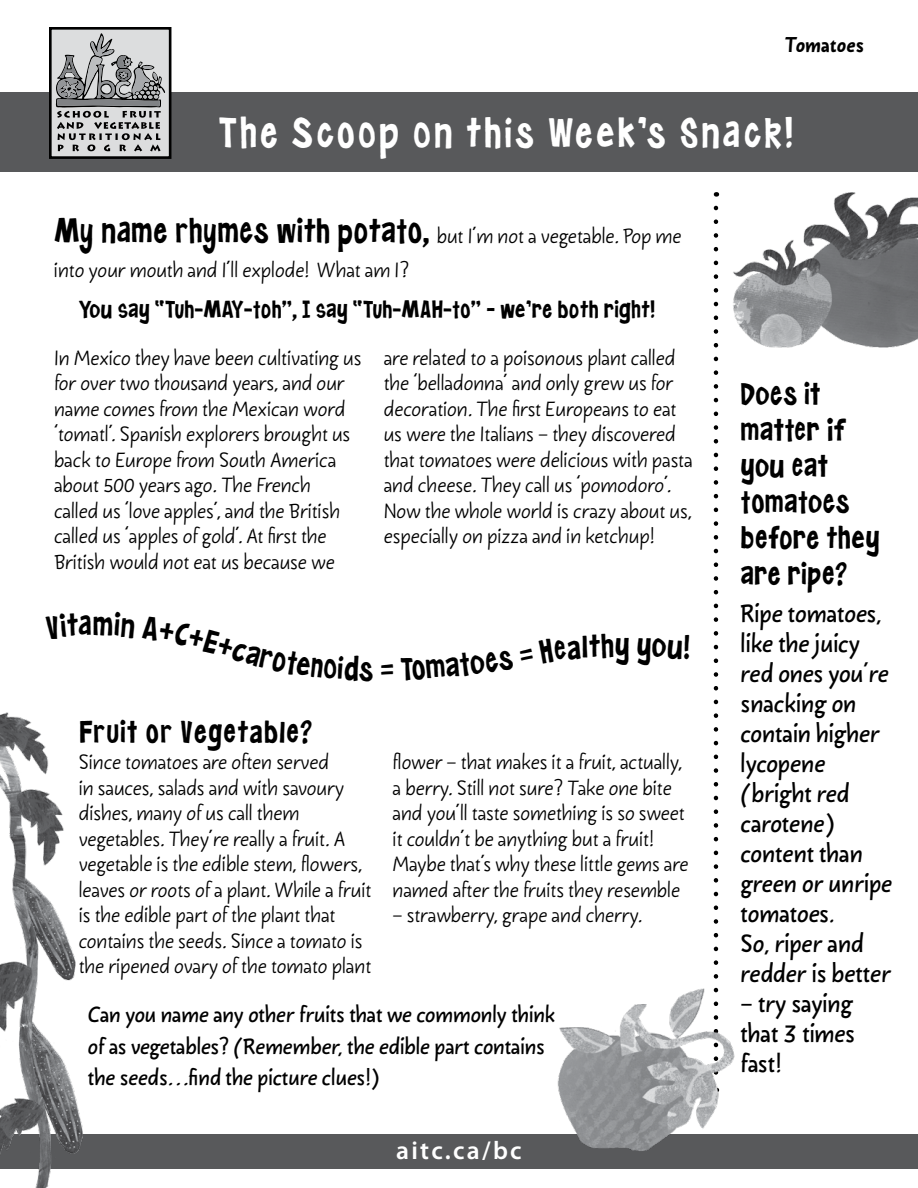
<style>
.page{position:relative;width:918px;height:1188px;background:#fff}
.page>*{position:absolute;margin:0;border:0;box-sizing:border-box;transform-origin:0 0}
.t1{font:45px "Muttonbird Fill";letter-spacing:.05em;color:#fff}
.t2{font:34.5px "Muttonbird Fill";color:#000}
.t3{font:33px/36px "Muttonbird Fill";color:#000}
.t4{font:33px "Muttonbird Fill";letter-spacing:.02em;color:#000}
.t5{font:25.5px/30px "Dereza";color:#000}
.t6{font:25.5px "Muttonbird Fill";color:#000}
.t7{font:600 25.5px "Myriad Pro";letter-spacing:.09em;color:#fff}
.t8{font:22.5px/31.5px "Dereza";color:#000}
.t9{font:300 21px/25.5px "Dereza";color:#000}
.t10{font:600 21px "Dereza";color:#000}
.s1{font-family:"Muttonbird Fill";font-weight:400;font-size:36px}
</style>
<div class="page">
<div style="left:0;top:93px;width:918px;height:79px;background:#58595b"></div>
<div style="left:0;top:1134px;width:195px;height:34px;background:#58595b"></div>
<div style="left:195px;top:1134px;width:181px;height:34px;background:#58595b"></div>
<div style="left:376px;top:1134px;width:181px;height:34px;background:#58595b"></div>
<div style="left:557px;top:1134px;width:180px;height:34px;background:#58595b"></div>
<div style="left:737px;top:1134px;width:181px;height:34px;background:#58595b"></div>
<div style="left:50px;top:28px;width:120px;height:130px;background:#dcddde"></div>
<div style="left:49px;top:27px;width:122px;height:132px;border:3px solid #000"></div>
<svg style="left:56px;top:33px;width:109px;height:118px"></svg>
<svg style="left:714px;top:208px;width:4px;height:771px"></svg>
<img style="left:557px;top:987px;width:178px;height:164px">
<img style="left:733px;top:192px;width:185px;height:156px">
<img style="left:0;top:712px;width:103px;height:476px">
<p class="t10" style="left:785px;top:33px;width:81px">Tomatoes</p>
<h1 class="t1" style="left:218px;top:105px;width:577px">The Scoop on this Week’s Snack!</h1>
<p class="t9" style="left:54px;top:220px;width:629px;line-height:34.5px"><span class="s1">My name rhymes with potato,</span> but I’m not a vegetable. Pop me into your mouth and I’ll explode! What am I?</p>
<p class="t6" style="left:79px;top:293px;width:578px">You say “Tuh-MAY-toh”, I say “Tuh-MAH-to” – we’re both right!</p>
<p class="t9" style="left:54px;top:346px;width:309px">In Mexico they have been cultivating us for over two thousand years, and our name comes from the Mexican word ‘tomatl’. Spanish explorers brought us back to Europe from South America about 500 years ago. The French<br>called us ‘love apples’, and the British called us ‘apples of gold’. At first the British would not eat us because we</p>
<p class="t9" style="left:384px;top:346px;width:310px">are related to a poisonous plant called the ‘belladonna’ and only grew us for decoration. The first Europeans to eat us were the Italians – they discovered that tomatoes were delicious with pasta and cheese. They call us ‘pomodoro’.<br>Now the whole world is crazy about us, especially on pizza and in ketchup!</p>
<h3 class="t4" style="left:80px;top:711px;width:234px">Fruit or Vegetable?</h3>
<h2 class="t2" style="left:615px;top:624px;width:17px">y</h2>
<p class="t9" style="left:79px;top:751px;width:294px">Since tomatoes are often served<br>in sauces, salads and with savoury dishes, many of us call them vegetables. They’re really a fruit. A vegetable is the edible stem, flowers, leaves or roots of a plant. While a fruit is the edible part of the plant that contains the seeds. Since a tomato is the ripened ovary of the tomato plant</p>
<p class="t9" style="left:393px;top:751px;width:297px">flower – that makes it a fruit, actually, a berry. Still not sure? Take one bite and you’ll taste something is so sweet it couldn’t be anything but a fruit!<br>Maybe that’s why these little gems are named after the fruits they resemble</p>
<p class="t9" style="left:393px;top:904px;width:251px">– strawberry, grape and cherry.</p>
<p class="t8" style="left:88px;top:1000px;width:469px">Can you name any other fruits that we commonly think of as vegetables? (Remember, the edible part contains the seeds…find the picture clues!)</p>
<p class="t7" style="left:396px;top:1134px;width:127px">aitc.ca/bc</p>
<h3 class="t3" style="left:741px;top:376px;width:141px">Does it matter if you eat tomatoes before they are ripe?</h3>
<p class="t5" style="left:741px;top:599px;width:153px">Ripe tomatoes, like the juicy red ones you’re snacking on contain higher lycopene (bright red carotene) content than green or unripe tomatoes.<br>So, riper and redder is better</p>
<p class="t5" style="left:741px;top:989px;width:116px;text-align:justify">– try saying that 3 times fast!</p>
</div>
